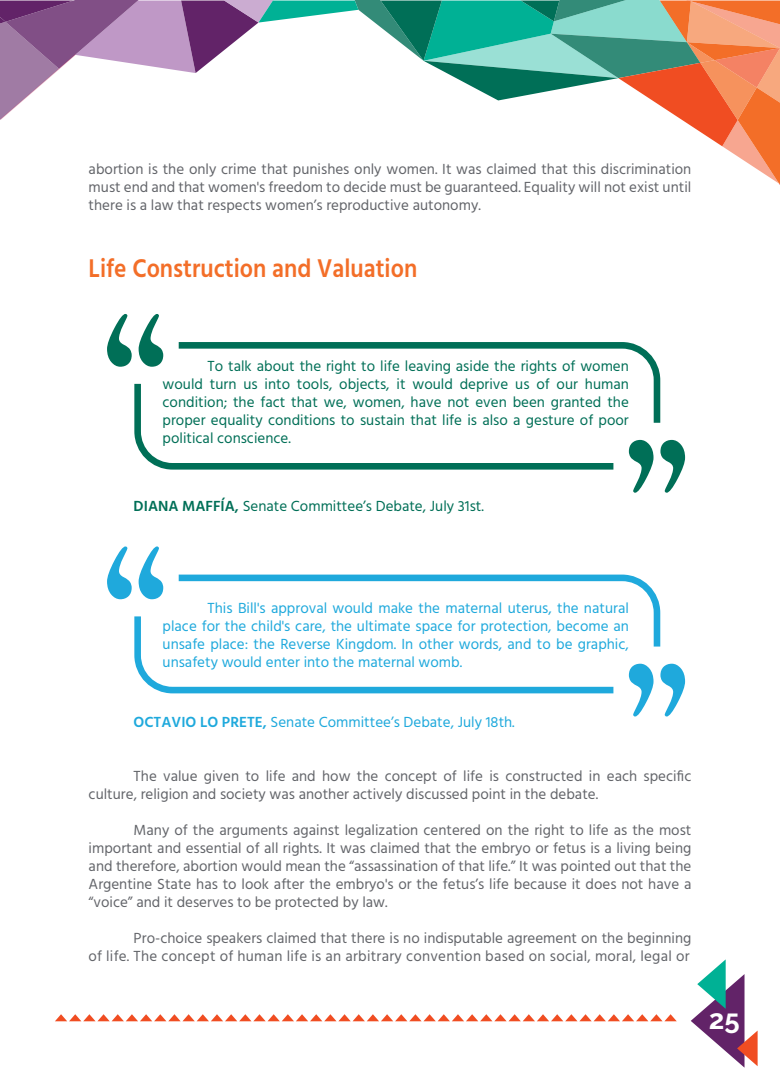
<style>
.page{position:relative;width:780px;height:1088px;background:#fff}
.page>*{position:absolute;margin:0;border:0;box-sizing:border-box;transform-origin:0 0}
.t1{font:700 27.5px "Raleway";color:#fff}
.t2{font:600 26.25px "Hind";color:#f36e28;scale:.89 1}
.t3{font:15px/18px "Hind";color:#63656a;text-align:justify}
.t4{font:15px/18px "Hind";color:#006f57;text-align:justify}
.t5{font:15px/18px "Hind";color:#1fa9dc;text-align:justify}
.s1{font-weight:600}
</style>
<div class="page">
<svg style="left:0;top:1px;width:780px;height:184px"></svg>
<svg style="left:690px;top:959px;width:67px;height:108px"></svg>
<svg style="left:55px;top:1014px;width:621px;height:7px"></svg>
<svg style="left:139px;top:314px;width:24px;height:53px"></svg>
<svg style="left:107px;top:314px;width:25px;height:53px"></svg>
<svg style="left:629px;top:440px;width:24px;height:53px"></svg>
<svg style="left:660px;top:440px;width:25px;height:53px"></svg>
<svg style="left:179px;top:342px;width:481px;height:81px"></svg>
<svg style="left:134px;top:384px;width:479px;height:86px"></svg>
<svg style="left:139px;top:546px;width:24px;height:53px"></svg>
<svg style="left:107px;top:546px;width:25px;height:53px"></svg>
<svg style="left:629px;top:664px;width:24px;height:52px"></svg>
<svg style="left:660px;top:664px;width:25px;height:52px"></svg>
<svg style="left:179px;top:574px;width:481px;height:72px"></svg>
<svg style="left:134px;top:616px;width:479px;height:77px"></svg>
<p class="t3" style="left:89px;top:160px;width:604px">abortion is the only crime that punishes only women. It was claimed that this discrimination must end and that women's freedom to decide must be guaranteed. Equality will not exist until there is a law that respects women’s reproductive autonomy.</p>
<h2 class="t2" style="left:89px;top:250px;width:371px">Life Construction and Valuation</h2>
<p class="t4" style="left:162px;top:358px;width:468px;text-indent:45px">To talk about the right to life leaving aside the rights of women would turn us into tools, objects, it would deprive us of our human condition; the fact that we, women, have not even been granted the proper equality conditions to sustain that life is also a gesture of poor political conscience.</p>
<p class="t4" style="left:134px;top:498px;width:352px"><span class="s1">DIANA MAFFÍA,</span> Senate Committee’s Debate, July 31st.</p>
<p class="t5" style="left:162px;top:599px;width:468px;text-indent:45px">This Bill's approval would make the maternal uterus, the natural place for the child's care, the ultimate space for protection, become an unsafe place: the Reverse Kingdom. In other words, and to be graphic, unsafety would enter into the maternal womb.</p>
<p class="t5" style="left:134px;top:714px;width:382px"><span class="s1">OCTAVIO LO PRETE,</span> Senate Committee’s Debate, July 18th.</p>
<p class="t3" style="left:89px;top:768px;width:604px;text-indent:45px">The value given to life and how the concept of life is constructed in each specific culture, religion and society was another actively discussed point in the debate.</p>
<p class="t3" style="left:89px;top:822px;width:604px;text-indent:45px">Many of the arguments against legalization centered on the right to life as the most important and essential of all rights. It was claimed that the embryo or fetus is a living being and therefore, abortion would mean the “assassination of that life.” It was pointed out that the Argentine State has to look after the embryo's or the fetus’s life because it does not have a “voice” and it deserves to be protected by law.</p>
<p class="t3" style="left:89px;top:930px;width:604px;text-align:right">Pro-choice speakers claimed that there is no indisputable agreement on the beginning<br>of life. The concept of human life is an arbitrary convention based on social, moral, legal or</p>
<h1 class="t1" style="left:708px;top:1004px;width:32px">25</h1>
</div>
